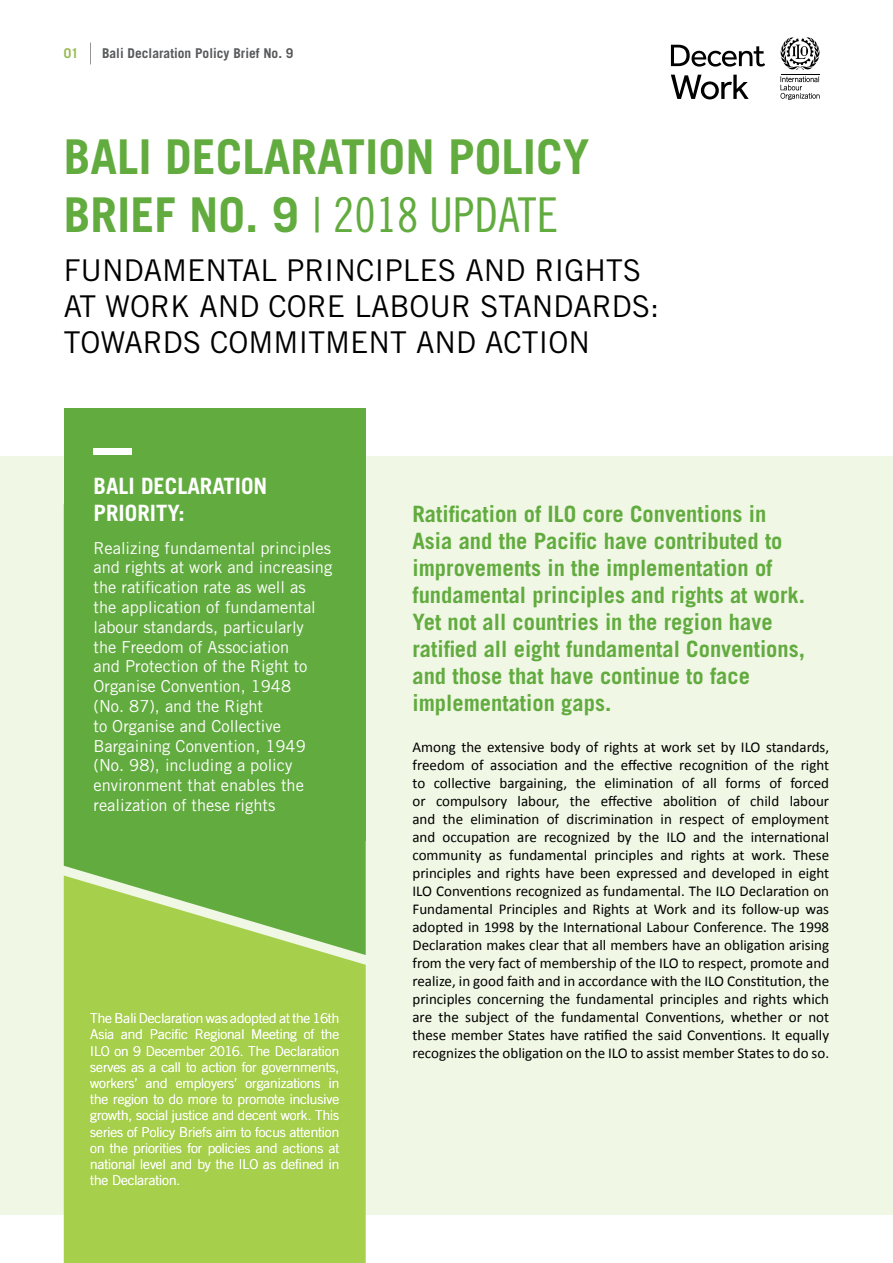
<style>
.page{position:relative;width:893px;height:1263px;background:#fff}
.page>*{position:absolute;margin:0;border:0;box-sizing:border-box;transform-origin:0 0}
.t1{font:700 48px "Trade Gothic";color:#62ab3f}
.t2{font:48px "Trade Gothic LT Std Cn 18";color:#62ab3f}
.t3{font:30px/36px "Trade Gothic";color:#000}
.t4{font:700 22.5px/27px "Trade Gothic";color:#62ab3f}
.t5{font:700 22.5px/27px "Trade Gothic";color:#fff}
.t6{font:16.5px/19.8px "Trade Gothic";color:#fff}
.t7{font:15px/18px "Calibri";color:#000;text-align:justify}
.t8{font:300 13.5px/16.2px "Trade Gothic";color:#fff;text-align:justify}
.t9{font:700 13.5px "Trade Gothic";color:#58595b}
.t10{font:700 13.5px "Trade Gothic";color:#97ba53}
.s1{font-family:"Trade Gothic";font-weight:700}
</style>
<div class="page">
<svg style="left:90px;top:43px;width:1px;height:21px"></svg>
<div style="left:0;top:456px;width:893px;height:759px;background:#f0f7e5"></div>
<svg style="left:780px;top:76px;width:40px;height:24px"></svg>
<hr style="left:781px;top:74px;width:38px;height:1px;background:#000">
<svg style="left:780px;top:37px;width:40px;height:33px"></svg>
<svg style="left:671px;top:45px;width:94px;height:22px"></svg>
<svg style="left:671px;top:75px;width:78px;height:24px"></svg>
<div style="left:64px;top:955px;width:302px;height:308px;background:#a6cf4c"></div>
<svg style="left:64px;top:841px;width:302px;height:114px;background:#82bc50"></svg>
<div style="left:64px;top:408px;width:302px;height:433px;background:#62ab3f"></div>
<div style="left:94px;top:448px;width:38px;height:6px;background:#fff"></div>
<p class="t10" style="left:64px;top:45px;width:17px">01</p>
<p class="t9" style="left:102px;top:45px;width:193px">Bali Declaration Policy Brief No. 9</p>
<h1 class="t1" style="left:64px;top:128px;width:527px">BALI DECLARATION POLICY</h1>
<h1 class="t2" style="left:64px;top:186px;width:496px"><span class="s1">BRIEF NO. 9</span> | 2018 UPDATE</h1>
<h2 class="t3" style="left:64px;top:252px;width:597px">FUNDAMENTAL PRINCIPLES AND RIGHTS<br>AT WORK AND CORE LABOUR STANDARDS:<br>TOWARDS COMMITMENT AND ACTION</h2>
<h3 class="t5" style="left:94px;top:472px;width:175px">BALI DECLARATION<br>PRIORITY:</h3>
<p class="t6" style="left:94px;top:538px;width:240px">Realizing fundamental principles and rights at work and increasing the ratification rate as well as the application of fundamental labour standards, particularly<br>the Freedom of Association<br>and Protection of the Right to<br>Organise Convention, 1948<br>(No. 87), and the Right<br>to Organise and Collective<br>Bargaining Convention, 1949 (No. 98), including a policy environment that enables the realization of these rights</p>
<p class="t8" style="left:90px;top:1010px;width:250px">The Bali Declaration was adopted at the 16th Asia and Pacific Regional Meeting of the ILO on 9 December 2016. The Declaration serves as a call to action for governments, workers’ and employers’ organizations in the region to do more to promote inclusive growth, social justice and decent work. This series of Policy Briefs aim to focus attention on the priorities for policies and actions at national level and by the ILO as defined in the Declaration.</p>
<p class="t4" style="left:412px;top:500px;width:394px">Ratification of ILO core Conventions in Asia and the Pacific have contributed to improvements in the implementation of fundamental principles and rights at work.<br>Yet not all countries in the region have ratified all eight fundamental Conventions, and those that have continue to face implementation gaps.</p>
<p class="t7" style="left:412px;top:737px;width:418px">Among the extensive body of rights at work set by ILO standards, freedom of association and the effective recognition of the right to collective bargaining, the elimination of all forms of forced or compulsory labour, the effective abolition of child labour and the elimination of discrimination in respect of employment and occupation are recognized by the ILO and the international community as fundamental principles and rights at work. These principles and rights have been expressed and developed in eight ILO Conventions recognized as fundamental. The ILO Declaration on Fundamental Principles and Rights at Work and its follow-up was adopted in 1998 by the International Labour Conference. The 1998<br>Declaration makes clear that all members have an obligation arising from the very fact of membership of the ILO to respect, promote and realize, in good faith and in accordance with the ILO Constitution, the principles concerning the fundamental principles and rights which are the subject of the fundamental Conventions, whether or not these member States have ratified the said Conventions. It equally recognizes the obligation on the ILO to assist member States to do so.</p>
</div>
